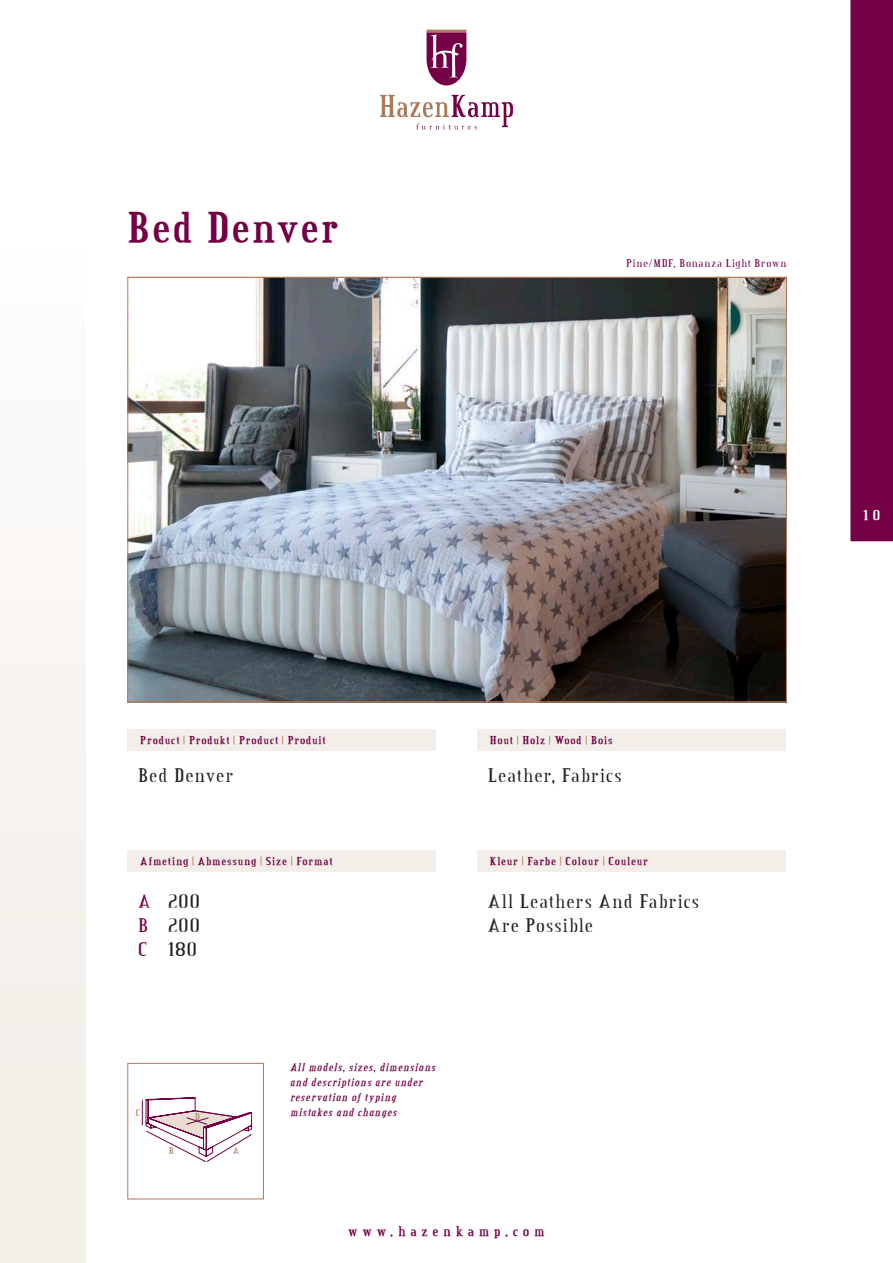
<style>
.page{position:relative;width:893px;height:1263px;background:#fff}
.page>*{position:absolute;margin:0;border:0;box-sizing:border-box;transform-origin:0 0}
.t1{font:700 45px "Credit Valley";letter-spacing:.04em;color:#750045}
.t2{font:21px/24px "Credit Valley";letter-spacing:.05em;color:#231f20}
.t3{font:21px/24px "Credit Valley";color:#750045}
.t4{font:700 15px "Credit Valley";letter-spacing:.305em;color:#750045}
.t5{font:700 15px "Credit Valley";color:#fff}
.t6{font:700 12px "Credit Valley";letter-spacing:.065em;color:#750045}
.t7{font:italic 700 12px/15px "Credit Valley";letter-spacing:.08em;color:#750045}
.t8{font:12px "Credit Valley";letter-spacing:.065em;color:#750045}
.t9{font:10.5px "Credit Valley";color:#aa7b5c}
.s1{color:#aa7b5c}
</style>
<div class="page">
<div style="left:128px;top:729px;width:308px;height:21px;background:#f3eee8"></div>
<div style="left:477px;top:729px;width:308px;height:21px;background:#f3eee8"></div>
<div style="left:128px;top:850px;width:308px;height:22px;background:#f3eee8"></div>
<div style="left:477px;top:850px;width:308px;height:22px;background:#f3eee8"></div>
<svg style="left:427px;top:32px;width:39px;height:53px"></svg>
<hr style="left:427px;top:30px;width:39px;height:2px;background:#aa7b5c">
<svg style="left:380px;top:95px;width:133px;height:34px"></svg>
<div style="left:128px;top:1063px;width:136px;height:136px;border:1px solid #aa7b5c"></div>
<div style="left:0;top:217px;width:85px;height:1046px;background:linear-gradient(to bottom,#fefdfd,#f1ebe4)"></div>
<div style="left:850px;top:0;width:43px;height:541px;background:#750045"></div>
<img style="left:130px;top:279px;width:655px;height:421px">
<svg style="left:141px;top:1097px;width:112px;height:65px"></svg>
<h1 class="t1" style="left:128px;top:205px;width:213px">Bed Denver</h1>
<p class="t8" style="left:626px;top:258px;width:162px">Pine/MDF, Bonanza Light Brown</p>
<p class="t6" style="left:140px;top:734px;width:187px">Product <span class="s1">|</span> Produkt <span class="s1">|</span> Product <span class="s1">|</span> Produit</p>
<p class="t6" style="left:490px;top:734px;width:124px">Hout <span class="s1">|</span> Holz <span class="s1">|</span> Wood <span class="s1">|</span> Bois</p>
<h2 class="t2" style="left:138px;top:763px;width:97px">Bed Denver</h2>
<h2 class="t2" style="left:488px;top:763px;width:135px">Leather, Fabrics</h2>
<p class="t6" style="left:140px;top:855px;width:194px">Afmeting <span class="s1">|</span> Abmessung <span class="s1">|</span> Size <span class="s1">|</span> Format</p>
<p class="t6" style="left:490px;top:855px;width:160px">Kleur <span class="s1">|</span> Farbe <span class="s1">|</span> Colour <span class="s1">|</span> Couleur</p>
<h2 class="t3" style="left:138px;top:889px;width:14px">A<br>B<br>C</h2>
<h2 class="t2" style="left:168px;top:889px;width:33px;text-align:justify">200<br>200<br>180</h2>
<p class="t9" style="left:136px;top:1107px;width:6px">C</p>
<p class="t9" style="left:169px;top:1145px;width:6px">B</p>
<p class="t9" style="left:195px;top:1111px;width:7px">D</p>
<p class="t7" style="left:290px;top:1060px;width:147px">All models, sizes, dimensions and descriptions are under reservation of typing mistakes and changes</p>
<h2 class="t2" style="left:488px;top:889px;width:213px">All Leathers And Fabrics<br>Are Possible</h2>
<p class="t4" style="left:348px;top:1224px;width:198px">www.hazenkamp.com</p>
<p class="t5" style="left:863px;top:508px;width:18px">1 0</p>
</div>
